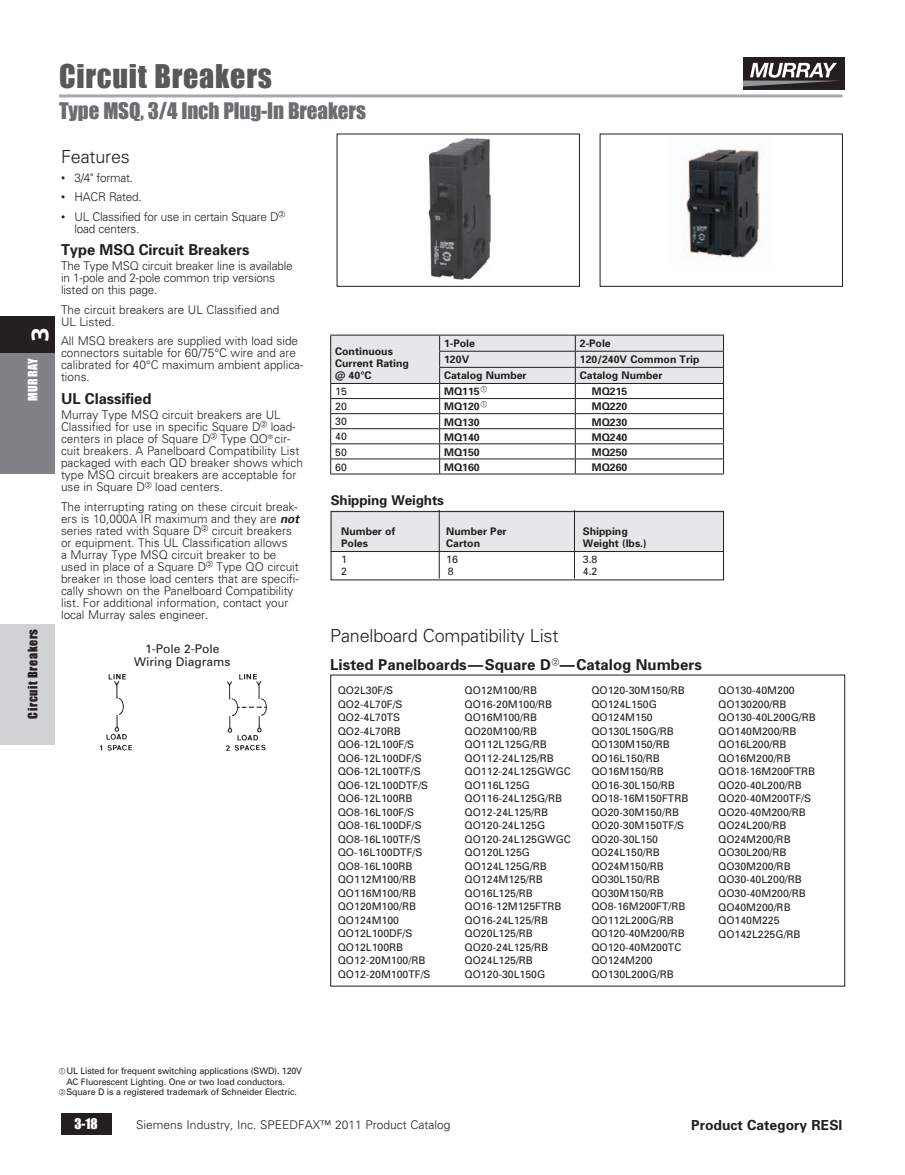
<style>
.page{position:relative;width:905px;height:1175px;background:#fff}
.page>*{position:absolute;margin:0;border:0;box-sizing:border-box;transform-origin:0 0}
.t1{font:30px "Impact";letter-spacing:.025em;color:#57585a}
.t2{font:900 24px "Siemens Sans";color:#fff}
.t3{font:21px "Impact";letter-spacing:-.005em;color:#6c6d70}
.t4{font:300 18px "Univers";letter-spacing:-.01em;color:#231f20}
.t5{font:700 15px "Univers";color:#231f20}
.t6{font:700 13.8px "Univers";color:#231f20}
.t7{font:700 13.5px "Univers";letter-spacing:-.01em;color:#231f20}
.t8{font:13.5px "Impact";color:#fff}
.t9{font:300 12px/12px "Univers";color:#231f20}
.t10{font:300 12px/12px "Univers";letter-spacing:-.02em;color:#231f20}
.t11{font:12px/13.5px "Univers";color:#231f20;text-align:center}
.t12{font:12px "Impact";letter-spacing:.05em;color:#231f20}
.t13{font:12px "Impact";letter-spacing:.05em;color:#fff}
.t14{font:10.5px/13.5px "Univers";color:#231f20}
.t15{font:700 10.5px/12px "Univers";color:#231f20}
.t16{font:9px "Univers";letter-spacing:-.015em;color:#231f20}
.s1{font-weight:400}
.s2{font-weight:700;font-style:italic}
</style>
<div class="page">
<div style="left:61px;top:1113px;width:50px;height:21px;background:#231f20"></div>
<div style="left:0;top:353px;width:54px;height:121px;background:#808285"></div>
<div style="left:0;top:316px;width:54px;height:37px;background:#231f20"></div>
<div style="left:0;top:623px;width:54px;height:121px;background:#d1d2d4"></div>
<div style="left:742px;top:57px;width:102px;height:33px;background:#231f20"></div>
<svg style="left:742px;top:63px;width:97px;height:23px"></svg>
<hr style="left:59px;top:94px;width:783px;height:3px;background:#a8a9ad">
<img style="left:428px;top:138px;width:64px;height:142px">
<div style="left:337px;top:134px;width:243px;height:153px;border:1px solid #231f20"></div>
<img style="left:682px;top:147px;width:78px;height:113px">
<div style="left:599px;top:134px;width:243px;height:153px;border:1px solid #231f20"></div>
<div style="left:330px;top:674px;width:515px;height:312px;border:1px solid #231f20"></div>
<img style="left:100px;top:674px;width:32px;height:76px">
<img style="left:226px;top:674px;width:40px;height:76px">
<div style="left:331px;top:510px;width:393px;height:41px;background:#e6e7e9"></div>
<div style="left:331px;top:511px;width:393px;height:69px;border:1px solid #231f20"></div>
<hr style="left:331px;top:551px;width:393px;height:1px;background:#231f20">
<hr style="left:574px;top:510px;width:1px;height:68px;background:#231f20">
<hr style="left:439px;top:510px;width:1px;height:68px;background:#231f20">
<hr style="left:330px;top:473px;width:109px;height:1px;background:#231f20">
<hr style="left:439px;top:473px;width:136px;height:1px;background:#231f20">
<hr style="left:575px;top:473px;width:149px;height:1px;background:#231f20">
<svg style="left:330px;top:335px;width:394px;height:138px"></svg>
<hr style="left:330px;top:383px;width:109px;height:1px;background:#231f20">
<h1 class="t1" style="left:59px;top:58px;width:214px">Circuit Breakers</h1>
<h3 class="t3" style="left:59px;top:97px;width:308px">Type MSQ, 3/4 Inch Plug-In Breakers</h3>
<h2 class="t2" style="left:26px;top:342px;width:17px;rotate:-90deg">3</h2>
<p class="t13" style="left:25px;top:401px;width:44px;rotate:-90deg">MURRAY</p>
<p class="t12" style="left:25px;top:718px;width:91px;rotate:-90deg">Circuit Breakers</p>
<h3 class="t4" style="left:61px;top:146px;width:70px">Features</h3>
<p class="t9" style="left:61px;top:171px;width:73px"><span class="s1">•</span> 3/4" format.</p>
<p class="t10" style="left:61px;top:191px;width:82px"><span class="s1">•</span> HACR Rated.</p>
<p class="t10" style="left:75px;top:210px;width:212px;text-indent:-13px"><span class="s1">•</span> UL Classified for use in certain Square D<sup>B </sup>load centers.</p>
<h3 class="t5" style="left:61px;top:240px;width:190px">Type MSQ Circuit Breakers</h3>
<p class="t9" style="left:61px;top:260px;width:233px">The Type MSQ circuit breaker line is available in 1-pole and 2-pole common trip versions listed on this page.</p>
<p class="t9" style="left:61px;top:303px;width:220px">The circuit breakers are UL Classified and<br>UL Listed.</p>
<p class="t9" style="left:61px;top:335px;width:244px">All MSQ breakers are supplied with load side connectors suitable for 60/75°C wire and are calibrated for 40°C maximum ambient applica&shy;tions.</p>
<h3 class="t5" style="left:61px;top:389px;width:92px">UL Classified</h3>
<p class="t9" style="left:61px;top:408px;width:243px">Murray Type MSQ circuit breakers are UL Classified for use in specific Square D<sup>B</sup> load&shy;centers in place of Square D<sup>B</sup> Type QO<sup>®</sup> cir&shy;cuit breakers. A Panelboard Compatibility List packaged with each QD breaker shows which type MSQ circuit breakers are acceptable for use in Square D<sup>B</sup> load centers.</p>
<p class="t9" style="left:61px;top:500px;width:239px">The interrupting rating on these circuit break&shy;ers is 10,000A IR maximum and they are <span class="s2">not </span>series rated with Square D<sup>B</sup> circuit breakers or equipment. This UL Classification allows<br>a Murray Type MSQ circuit breaker to be used in place of a Square D<sup>B</sup> Type QO circuit breaker in those load centers that are specifi&shy;cally shown on the Panelboard Compatibility list. For additional information, contact your local Murray sales engineer.</p>
<p class="t11" style="left:134px;top:641px;width:98px">1-Pole 2-Pole<br>Wiring Diagrams</p>
<p class="t15" style="left:335px;top:345px;width:75px">Continuous<br>Current Rating @ 40°C</p>
<p class="t15" style="left:444px;top:337px;width:32px">1-Pole</p>
<p class="t15" style="left:580px;top:337px;width:32px">2-Pole</p>
<p class="t15" style="left:444px;top:353px;width:27px">120V</p>
<p class="t15" style="left:580px;top:353px;width:121px">120/240V Common Trip</p>
<p class="t15" style="left:444px;top:369px;width:84px">Catalog Number</p>
<p class="t15" style="left:580px;top:369px;width:84px">Catalog Number</p>
<p class="t14" style="left:335px;top:384px;width:13px">15</p>
<p class="t15" style="left:444px;top:385px;width:45px">MQ115 <sup>A</sup></p>
<p class="t15" style="left:592px;top:385px;width:37px">MQ215</p>
<p class="t14" style="left:335px;top:399px;width:13px">20</p>
<p class="t15" style="left:444px;top:400px;width:45px">MQ120 <sup>A</sup></p>
<p class="t15" style="left:592px;top:400px;width:37px">MQ220</p>
<p class="t14" style="left:335px;top:415px;width:13px">30</p>
<p class="t15" style="left:444px;top:415px;width:37px">MQ130</p>
<p class="t15" style="left:592px;top:415px;width:37px">MQ230</p>
<p class="t14" style="left:335px;top:430px;width:13px">40</p>
<p class="t15" style="left:444px;top:430px;width:37px">MQ140</p>
<p class="t15" style="left:591px;top:430px;width:37px">MQ240</p>
<p class="t14" style="left:335px;top:445px;width:13px">50</p>
<p class="t15" style="left:444px;top:445px;width:37px">MQ150</p>
<p class="t15" style="left:591px;top:445px;width:37px">MQ250</p>
<p class="t14" style="left:335px;top:460px;width:13px">60</p>
<p class="t15" style="left:444px;top:461px;width:37px">MQ160</p>
<p class="t15" style="left:591px;top:461px;width:37px">MQ260</p>
<p class="t7" style="left:331px;top:492px;width:115px">Shipping Weights</p>
<p class="t15" style="left:341px;top:524px;width:55px">Number of</p>
<p class="t15" style="left:446px;top:524px;width:62px">Number Per</p>
<p class="t15" style="left:583px;top:524px;width:46px">Shipping</p>
<p class="t15" style="left:341px;top:536px;width:28px">Poles</p>
<p class="t15" style="left:446px;top:536px;width:35px">Carton</p>
<p class="t15" style="left:583px;top:536px;width:65px">Weight (lbs.)</p>
<p class="t14" style="left:341px;top:552px;width:7px">1</p>
<p class="t14" style="left:446px;top:552px;width:13px">16</p>
<p class="t14" style="left:583px;top:552px;width:16px">3.8</p>
<p class="t14" style="left:341px;top:564px;width:7px">2</p>
<p class="t14" style="left:448px;top:564px;width:7px">8</p>
<p class="t14" style="left:583px;top:564px;width:16px">4.2</p>
<h3 class="t4" style="left:330px;top:625px;width:230px">Panelboard Compatibility List</h3>
<h3 class="t5" style="left:330px;top:654px;width:373px">Listed Panelboards—Square D<sup>B</sup>—Catalog Numbers</h3>
<p class="t14" style="left:338px;top:683px;width:94px">QO2L30F/S<br>QO2-4L70F/S<br>QO2-4L70TS<br>QO2-4L70RB<br>QO6-12L100F/S<br>QO6-12L100DF/S<br>QO6-12L100TF/S<br>QO6-12L100DTF/S<br>QO6-12L100RB<br>QO8-16L100F/S<br>QO8-16L100DF/S<br>QO8-16L100TF/S<br>QO-16L100DTF/S<br>QO8-16L100RB<br>QO112M100/RB<br>QO116M100/RB<br>QO120M100/RB<br>QO124M100<br>QO12L100DF/S<br>QO12L100RB<br>QO12-20M100/RB<br>QO12-20M100TF/S</p>
<p class="t14" style="left:464px;top:683px;width:108px">QO12M100/RB<br>QO16-20M100/RB<br>QO16M100/RB<br>QO20M100/RB<br>QO112L125G/RB<br>QO112-24L125/RB<br>QO112-24L125GWGC<br>QO116L125G<br>QO116-24L125G/RB<br>QO12-24L125/RB<br>QO120-24L125G<br>QO120-24L125GWGC<br>QO120L125G<br>QO124L125G/RB<br>QO124M125/RB<br>QO16L125/RB<br>QO16-12M125FTRB<br>QO16-24L125/RB<br>QO20L125/RB<br>QO20-24L125/RB<br>QO24L125/RB<br>QO120-30L150G</p>
<p class="t14" style="left:591px;top:683px;width:98px">QO120-30M150/RB<br>QO124L150G<br>QO124M150<br>QO130L150G/RB<br>QO130M150/RB<br>QO16L150/RB<br>QO16M150/RB<br>QO16-30L150/RB<br>QO18-16M150FTRB<br>QO20-30M150/RB<br>QO20-30M150TF/S<br>QO20-30L150<br>QO24L150/RB<br>QO24M150/RB<br>QO30L150/RB<br>QO30M150/RB<br>QO8-16M200FT/RB<br>QO112L200G/RB<br>QO120-40M200/RB<br>QO120-40M200TC<br>QO124M200<br>QO130L200G/RB</p>
<p class="t14" style="left:718px;top:683px;width:99px">QO130-40M200<br>QO130200/RB<br>QO130-40L200G/RB<br>QO140M200/RB<br>QO16L200/RB<br>QO16M200/RB<br>QO18-16M200FTRB<br>QO20-40L200/RB<br>QO20-40M200TF/S<br>QO20-40M200/RB<br>QO24L200/RB<br>QO24M200/RB<br>QO30L200/RB<br>QO30M200/RB<br>QO30-40L200/RB<br>QO30-40M200/RB<br>QO40M200/RB<br>QO140M225<br>QO142L225G/RB</p>
<p class="t16" style="left:59px;top:1065px;width:244px"><sup>A</sup> UL Listed for frequent switching applications (SWD). 120V</p>
<p class="t16" style="left:66px;top:1075px;width:220px">AC Fluorescent Lighting. One or two load conductors.</p>
<p class="t16" style="left:59px;top:1086px;width:239px"><sup>B</sup> Square D is a registered trademark of Schneider Electric.</p>
<p class="t8" style="left:74px;top:1115px;width:25px">3-18</p>
<p class="t9" style="left:136px;top:1118px;width:316px">Siemens Industry, Inc. SPEEDFAX™ 2011 Product Catalog</p>
<h3 class="t6" style="left:691px;top:1115px;width:153px">Product Category RESI</h3>
</div>
